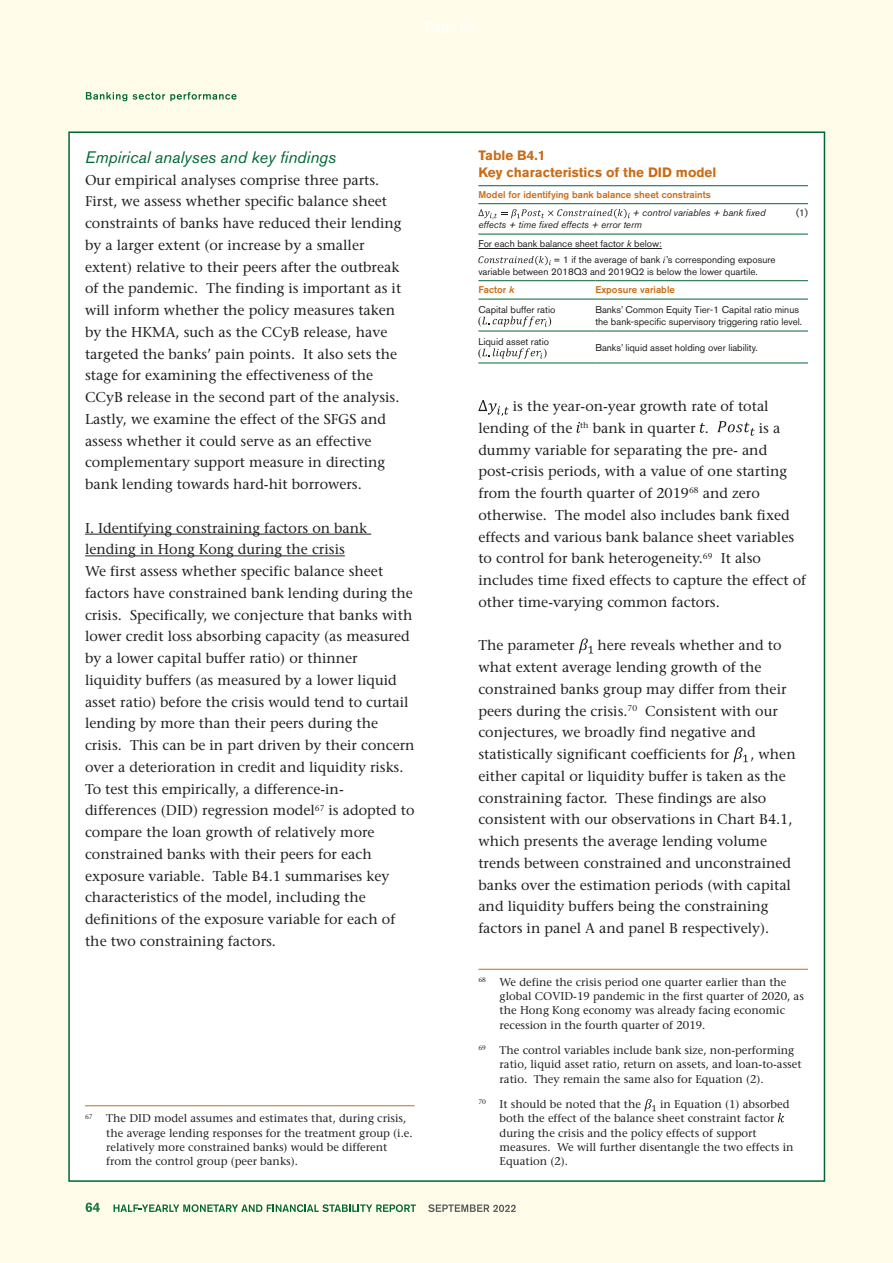
<style>
.page{position:relative;width:893px;height:1263px;background:#fff}
.page>*{position:absolute;margin:0;border:0;box-sizing:border-box;transform-origin:0 0}
.text{font:italic 16.5px "Akzidenz Grotesk BQ";color:#006734}
.text-2{font:500 14.25px/21.8px "Stone Serif Std";color:#231f20}
.t1{font:700 13.5px/16.5px "Akzidenz Grotesk BQ";color:#ca6c17}
.Footnote{font:500 11.25px/14.2px "Stone Serif Std";color:#231f20}
.t2{font:9.75px "Akzidenz Grotesk BQ";color:#231f20}
.t3{font:500 9.75px "Akzidenz Grotesk BQ";color:#ca6c17}
.t4{font:italic 9.75px "Akzidenz Grotesk BQ";color:#231f20}
.t5{font:500 8.25px "Stone Serif Std";color:#231f20}
.s1{font-style:italic}
.s2{font-family:"Akzidenz Grotesk BQ Med";font-weight:400;font-style:italic}
</style>
<div class="page">
<div style="left:0;top:0;width:892px;height:1263px;background:#fffde9"></div>
<svg style="left:114px;top:1204px;width:302px;height:8px;background:#99c1a0"></svg>
<svg style="left:428px;top:1204px;width:88px;height:8px"></svg>
<svg style="left:86px;top:1202px;width:14px;height:10px"></svg>
<svg style="left:86px;top:92px;width:151px;height:9px"></svg>
<div style="left:68px;top:131px;width:757px;height:1051px;background:#fff;border:2px solid #006734"></div>
<svg style="left:892px;top:0;width:1px;height:1263px"></svg>
<hr style="left:85px;top:534px;width:286px;height:1px;background:#231f20">
<hr style="left:85px;top:555px;width:260px;height:1px;background:#231f20">
<hr style="left:85px;top:1105px;width:330px;height:1px;background:#ca6c17">
<hr style="left:478px;top:185px;width:117px;height:1px;background:#006734">
<hr style="left:595px;top:185px;width:185px;height:1px;background:#006734">
<svg style="left:780px;top:185px;width:28px;height:1px"></svg>
<hr style="left:478px;top:203px;width:117px;height:1px;background:#006734">
<hr style="left:595px;top:203px;width:185px;height:1px;background:#006734">
<svg style="left:780px;top:203px;width:28px;height:1px"></svg>
<hr style="left:478px;top:234px;width:117px;height:1px;background:#006734">
<hr style="left:595px;top:234px;width:185px;height:1px;background:#006734">
<svg style="left:780px;top:234px;width:28px;height:1px"></svg>
<hr style="left:478px;top:280px;width:117px;height:1px;background:#006734">
<hr style="left:595px;top:280px;width:185px;height:1px;background:#006734">
<svg style="left:780px;top:280px;width:28px;height:1px"></svg>
<hr style="left:478px;top:299px;width:117px;height:1px;background:#006734">
<hr style="left:595px;top:299px;width:185px;height:1px;background:#006734">
<svg style="left:780px;top:299px;width:28px;height:1px"></svg>
<hr style="left:478px;top:331px;width:117px;height:1px;background:#006734">
<hr style="left:595px;top:331px;width:185px;height:1px;background:#006734">
<svg style="left:780px;top:331px;width:28px;height:1px"></svg>
<hr style="left:478px;top:363px;width:117px;height:1px;background:#006734">
<hr style="left:595px;top:363px;width:185px;height:1px;background:#006734">
<svg style="left:780px;top:363px;width:28px;height:1px"></svg>
<svg style="left:478px;top:209px;width:152px;height:10px"></svg>
<hr style="left:478px;top:248px;width:184px;height:1px;background:#231f20">
<svg style="left:478px;top:256px;width:73px;height:9px"></svg>
<svg style="left:663px;top:256px;width:5px;height:7px"></svg>
<svg style="left:478px;top:316px;width:73px;height:11px"></svg>
<svg style="left:478px;top:348px;width:69px;height:11px"></svg>
<svg style="left:478px;top:400px;width:31px;height:16px"></svg>
<svg style="left:577px;top:422px;width:3px;height:11px"></svg>
<svg style="left:700px;top:423px;width:5px;height:10px"></svg>
<svg style="left:717px;top:421px;width:38px;height:15px"></svg>
<svg style="left:579px;top:638px;width:14px;height:15px"></svg>
<svg style="left:733px;top:747px;width:15px;height:15px"></svg>
<hr style="left:478px;top:969px;width:330px;height:1px;background:#ca6c17">
<svg style="left:644px;top:1099px;width:12px;height:12px"></svg>
<svg style="left:778px;top:1113px;width:6px;height:9px"></svg>
<p class="text" style="left:85px;top:147px;width:253px">Empirical analyses and key findings</p>
<p class="text-2" style="left:85px;top:169px;width:318px">Our empirical analyses comprise three parts.<br>First, we assess whether specific balance sheet constraints of banks have reduced their lending by a larger extent (or increase by a smaller extent) relative to their peers after the outbreak of the pandemic. The finding is important as it will inform whether the policy measures taken by the HKMA, such as the CCyB release, have targeted the banks’ pain points. It also sets the stage for examining the effectiveness of the CCyB release in the second part of the analysis.<br>Lastly, we examine the effect of the SFGS and assess whether it could serve as an effective complementary support measure in directing bank lending towards hard-hit borrowers.</p>
<p class="text-2" style="left:85px;top:517px;width:331px">I. Identifying constraining factors on bank lending in Hong Kong during the crisis<br>We first assess whether specific balance sheet factors have constrained bank lending during the crisis. Specifically, we conjecture that banks with lower credit loss absorbing capacity (as measured by a lower capital buffer ratio) or thinner liquidity buffers (as measured by a lower liquid asset ratio) before the crisis would tend to curtail lending by more than their peers during the crisis. This can be in part driven by their concern over a deterioration in credit and liquidity risks.<br>To test this empirically, a difference-in&shy;differences (DID) regression model</p>
<p class="t5" style="left:315px;top:803px;width:11px">67</p>
<p class="text-2" style="left:85px;top:800px;width:331px;text-indent:244px">is adopted to compare the loan growth of relatively more constrained banks with their peers for each exposure variable. Table B4.1 summarises key characteristics of the model, including the definitions of the exposure variable for each of the two constraining factors.</p>
<p class="Footnote" style="left:106px;top:1111px;width:308px;text-indent:-21px"><sup>67</sup> The DID model assumes and estimates that, during crisis, the average lending responses for the treatment group (i.e. relatively more constrained banks) would be different from the control group (peer banks).</p>
<h1 class="t1" style="left:478px;top:147px;width:240px">Table B4.1<br>Key characteristics of the DID model</h1>
<p class="t3" style="left:478px;top:189px;width:234px">Model for identifying bank balance sheet constraints</p>
<p class="t4" style="left:632px;top:207px;width:135px">+ control variables + bank fixed</p>
<p class="t2" style="left:796px;top:207px;width:13px">(1)</p>
<p class="t4" style="left:478px;top:219px;width:165px">effects + time fixed effects + error term</p>
<p class="t2" style="left:478px;top:238px;width:185px">For each bank balance sheet factor <span class="s1">k</span> below:</p>
<p class="t2" style="left:554px;top:254px;width:223px">= 1 if the average of bank s corresponding exposure</p>
<p class="t2" style="left:478px;top:266px;width:281px">variable between 2018Q3 and 2019Q2 is below the lower quartile.</p>
<p class="t3" style="left:478px;top:284px;width:38px">factor <span class="s2">k</span></p>
<p class="t3" style="left:595px;top:284px;width:81px">exposure variable</p>
<p class="t2" style="left:478px;top:304px;width:78px">Capital buffer ratio</p>
<p class="t2" style="left:595px;top:303px;width:205px">Banks’ Common Equity Tier-1 Capital ratio minus</p>
<p class="t2" style="left:595px;top:315px;width:208px">the bank-specific supervisory triggering ratio level.</p>
<p class="t2" style="left:478px;top:336px;width:72px">Liquid asset ratio</p>
<p class="t2" style="left:595px;top:341px;width:164px">Banks’ liquid asset holding over liability.</p>
<p class="text-2" style="left:478px;top:395px;width:292px;text-indent:34px">is the year-on-year growth rate of total lending of the <sup>th</sup> bank in quarter .</p>
<p class="text-2" style="left:478px;top:417px;width:310px;text-indent:280px">is a dummy variable for separating the pre- and post-crisis periods, with a value of one starting from the fourth quarter of 2019</p>
<p class="t5" style="left:689px;top:486px;width:11px">68</p>
<p class="text-2" style="left:478px;top:482px;width:317px;text-indent:224px">and zero otherwise. The model also includes bank fixed effects and various bank balance sheet variables to control for bank heterogeneity.</p>
<p class="t5" style="left:703px;top:551px;width:11px">69</p>
<p class="text-2" style="left:478px;top:548px;width:329px;text-indent:242px">It also includes time fixed effects to capture the effect of other time-varying common factors.</p>
<p class="text-2" style="left:478px;top:635px;width:98px">The parameter</p>
<p class="text-2" style="left:478px;top:635px;width:310px;text-indent:119px">here reveals whether and to what extent average lending growth of the constrained banks group may differ from their peers during the crisis.</p>
<p class="t5" style="left:628px;top:703px;width:11px">70</p>
<p class="text-2" style="left:478px;top:700px;width:301px;text-indent:167px">Consistent with our conjectures, we broadly find negative and statistically significant coefficients for</p>
<p class="text-2" style="left:478px;top:743px;width:319px;text-indent:272px">, when either capital or liquidity buffer is taken as the constraining factor. These findings are also consistent with our observations in Chart B4.1, which presents the average lending volume trends between constrained and unconstrained banks over the estimation periods (with capital and liquidity buffers being the constraining factors in panel A and panel B respectively).</p>
<p class="Footnote" style="left:500px;top:975px;width:306px;text-indent:-21px"><sup>68</sup> We define the crisis period one quarter earlier than the global COVID-19 pandemic in the first quarter of 2020, as the Hong Kong economy was already facing economic recession in the fourth quarter of 2019.</p>
<p class="Footnote" style="left:500px;top:1043px;width:303px;text-indent:-21px"><sup>69</sup> The control variables include bank size, non-performing ratio, liquid asset ratio, return on assets, and loan-to-asset ratio. They remain the same also for Equation (2).</p>
<p class="Footnote" style="left:478px;top:1097px;width:164px"><sup>70</sup> It should be noted that the</p>
<p class="Footnote" style="left:500px;top:1097px;width:295px;text-indent:161px">in Equation (1) absorbed both the effect of the balance sheet constraint factor during the crisis and the policy effects of support measures. We will further disentangle the two effects in Equation (2).</p>
</div>
